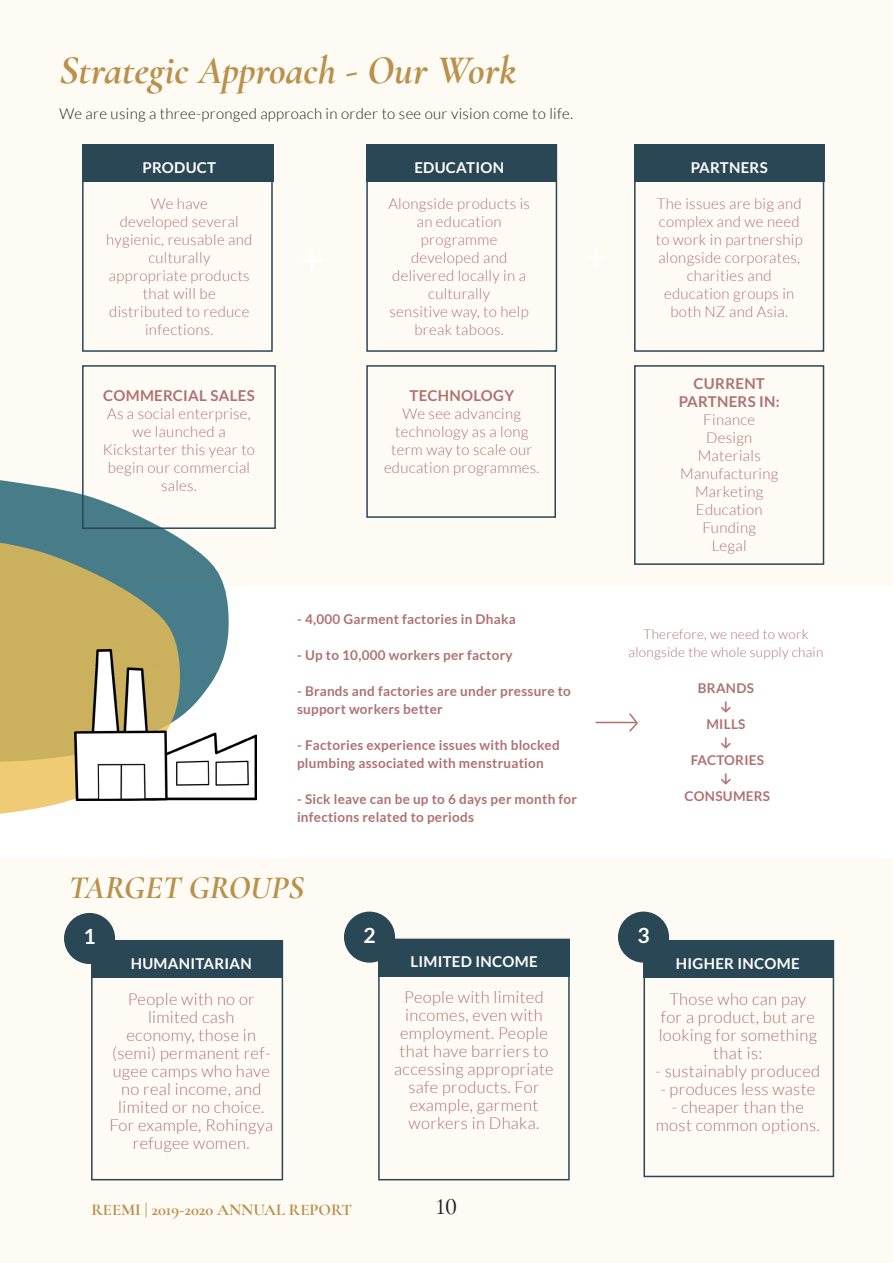
<style>
.page{position:relative;width:893px;height:1263px;background:#fefbf5}
.page>*{position:absolute;margin:0;border:0;box-sizing:border-box;transform-origin:0 0}
.t1{font:italic 700 40.5px "Cormorant Garamond";color:#b9914b}
.t2{font:italic 700 33px "Cormorant Garamond";color:#b9914b}
.t3{font:500 24px "Cormorant Garamond";color:#231f20}
.content_text{font:700 21px "Lato";color:#fff}
.content_text-2{font:300 16.5px/18px "Lato";letter-spacing:.02em;color:#b07172;text-align:center}
.t4{font:700 16.5px "Cormorant Garamond";color:#b9914b}
.content_text-3{font:300 15px/18px "Lato";letter-spacing:.02em;color:#b07172;text-align:center}
.content_text-4{font:300 15px "Lato";letter-spacing:.02em;color:#231f20}
.content_text-5{font:700 15px "Lato";letter-spacing:.02em;color:#fff}
.content_text-6{font:700 15px/18px "Lato";letter-spacing:.02em;color:#b07172;text-align:center}
.content_text-7{font:700 13.5px/18px "Lato";letter-spacing:.02em;color:#b07173}
.content_text-8{font:300 13.5px/18px "Lato";letter-spacing:.02em;color:#b07173;text-align:center}
.s1{font-weight:700}
.s2{font-family:"Calibri"}
</style>
<div class="page">
<div style="left:0;top:587px;width:893px;height:271px;background:#fff"></div>
<svg style="left:0;top:480px;width:229px;height:160px"></svg>
<div style="left:634px;top:145px;width:190px;height:37px;background:#294755"></div>
<div style="left:366px;top:145px;width:191px;height:37px;background:#294755"></div>
<div style="left:82px;top:144px;width:191px;height:38px;background:#294755"></div>
<div style="left:366px;top:144px;width:191px;height:208px;border:2px solid #294755"></div>
<div style="left:82px;top:144px;width:191px;height:208px;border:2px solid #294755"></div>
<div style="left:634px;top:144px;width:190px;height:208px;border:2px solid #294755"></div>
<div style="left:82px;top:365px;width:194px;height:164px;border:2px solid #294755"></div>
<div style="left:634px;top:365px;width:190px;height:200px;border:2px solid #294755"></div>
<div style="left:366px;top:365px;width:190px;height:153px;border:2px solid #294755"></div>
<div style="left:643px;top:940px;width:191px;height:38px;background:#294755"></div>
<div style="left:91px;top:940px;width:192px;height:37px;background:#294755"></div>
<div style="left:91px;top:940px;width:192px;height:240px;border:2px solid #294755"></div>
<div style="left:643px;top:940px;width:191px;height:237px;border:2px solid #294755"></div>
<div style="left:378px;top:939px;width:192px;height:37px;background:#294755"></div>
<div style="left:378px;top:939px;width:192px;height:241px;border:2px solid #294755"></div>
<div style="left:65px;top:914px;width:49px;height:49px;background:#294755;border-radius:50%"></div>
<div style="left:64px;top:913px;width:51px;height:51px;border:2px solid #294755;border-radius:50%"></div>
<div style="left:345px;top:912px;width:49px;height:50px;background:#294755;border-radius:50%"></div>
<div style="left:344px;top:911px;width:51px;height:52px;border:2px solid #294755;border-radius:50%"></div>
<svg style="left:0;top:512px;width:183px;height:302px;background:#aaa877"></svg>
<div style="left:619px;top:912px;width:49px;height:50px;background:#294755;border-radius:50%"></div>
<div style="left:618px;top:911px;width:51px;height:52px;border:2px solid #294755;border-radius:50%"></div>
<img style="left:75px;top:640px;width:182px;height:161px">
<hr style="left:596px;top:722px;width:41px;height:1px;background:#b07173">
<svg style="left:628px;top:713px;width:10px;height:19px"></svg>
<p class="t1" style="left:60px;top:45px;width:458px">Strategic Approach - Our Work</p>
<p class="content_text-4" style="left:60px;top:106px;width:515px">We are using a three-pronged approach in order to see our vision come to life.</p>
<p class="content_text-5" style="left:142px;top:158px;width:75px">PRODUCT</p>
<p class="content_text-3" style="left:106px;top:194px;width:148px">We have<br>developed several hygienic, reusable and culturally<br>appropriate products that will be distributed to reduce infections.</p>
<p class="content_text-5" style="left:414px;top:159px;width:91px">EDUCATION</p>
<p class="content_text-3" style="left:388px;top:195px;width:143px">Alongside products is an education programme developed and delivered locally in a culturally<br>sensitive way, to help break taboos.</p>
<p class="content_text-3" style="left:103px;top:387px;width:154px"><span class="s1">COMMERCIAL SALES<br></span>As a social enterprise, we launched a<br>Kickstarter this year to begin our commercial sales.</p>
<p class="content_text-3" style="left:384px;top:387px;width:157px"><span class="s1">TECHNOLOGY<br></span>We see advancing technology as a long term way to scale our education programmes.</p>
<p class="content_text-7" style="left:297px;top:610px;width:220px">- 4,000 Garment factories in Dhaka</p>
<p class="content_text-7" style="left:297px;top:646px;width:217px">- Up to 10,000 workers per factory</p>
<p class="content_text-7" style="left:297px;top:682px;width:275px">- Brands and factories are under pressure to support workers better</p>
<p class="content_text-7" style="left:297px;top:736px;width:264px">- Factories experience issues with blocked plumbing associated with menstruation</p>
<p class="content_text-7" style="left:297px;top:790px;width:281px">- Sick leave can be up to 6 days per month for infections related to periods</p>
<p class="content_text-5" style="left:691px;top:159px;width:79px">PARTNERS</p>
<p class="content_text-3" style="left:656px;top:195px;width:149px">The issues are big and complex and we need to work in partnership alongside corporates, charities and education groups in both NZ and Asia.</p>
<p class="content_text-6" style="left:679px;top:375px;width:103px">CURRENT<br>PARTNERS IN:</p>
<p class="content_text-3" style="left:703px;top:411px;width:53px;text-align:left">Finance<br>Design</p>
<p class="content_text-3" style="left:698px;top:447px;width:65px">Materials</p>
<p class="content_text-3" style="left:680px;top:465px;width:100px">Manufacturing</p>
<p class="content_text-3" style="left:695px;top:483px;width:70px">Marketing</p>
<p class="content_text-3" style="left:696px;top:501px;width:68px">Education</p>
<p class="content_text-3" style="left:702px;top:519px;width:55px">Funding</p>
<p class="content_text-3" style="left:712px;top:537px;width:36px">Legal</p>
<p class="content_text-8" style="left:629px;top:625px;width:196px">Therefore, we need to work alongside the whole supply chain</p>
<p class="content_text-7" style="left:698px;top:679px;width:58px;text-align:center">BRANDS <span class="s2">↓<br></span>MILLS</p>
<p class="content_text-7" style="left:685px;top:733px;width:87px;text-align:center"><span class="s2">↓<br></span>FACTORIES <span class="s2">↓<br></span>CONSUMERS</p>
<p class="t2" style="left:69px;top:867px;width:237px">TARGET GROUPS</p>
<p class="content_text" style="left:83px;top:924px;width:14px">1</p>
<p class="content_text" style="left:363px;top:923px;width:14px">2</p>
<p class="content_text" style="left:637px;top:923px;width:14px">3</p>
<p class="content_text-5" style="left:131px;top:955px;width:123px">HUMANITARIAN</p>
<p class="content_text-2" style="left:109px;top:990px;width:165px">People with no or limited cash<br>economy, those in (semi) permanent ref&shy;ugee camps who have no real income, and limited or no choice.<br>For example, Rohingya refugee women.</p>
<p class="t4" style="left:91px;top:1199px;width:262px">REEMI | 2019-2020 ANNUAL REPORT</p>
<p class="content_text-5" style="left:410px;top:953px;width:129px">LIMITED INCOME</p>
<p class="content_text-2" style="left:394px;top:988px;width:161px">People with limited incomes, even with employment. People that have barriers to accessing appropriate safe products. For example, garment workers in Dhaka.</p>
<h3 class="t3" style="left:436px;top:1192px;width:23px">10</h3>
<p class="content_text-5" style="left:676px;top:955px;width:125px">HIGHER INCOME</p>
<p class="content_text-2" style="left:659px;top:990px;width:160px">Those who can pay for a product, but are looking for something that is:</p>
<p class="content_text-2" style="left:655px;top:1062px;width:166px">- sustainably produced</p>
<p class="content_text-2" style="left:660px;top:1080px;width:157px">- produces less waste</p>
<p class="content_text-2" style="left:656px;top:1098px;width:165px">- cheaper than the most common options.</p>
</div>
